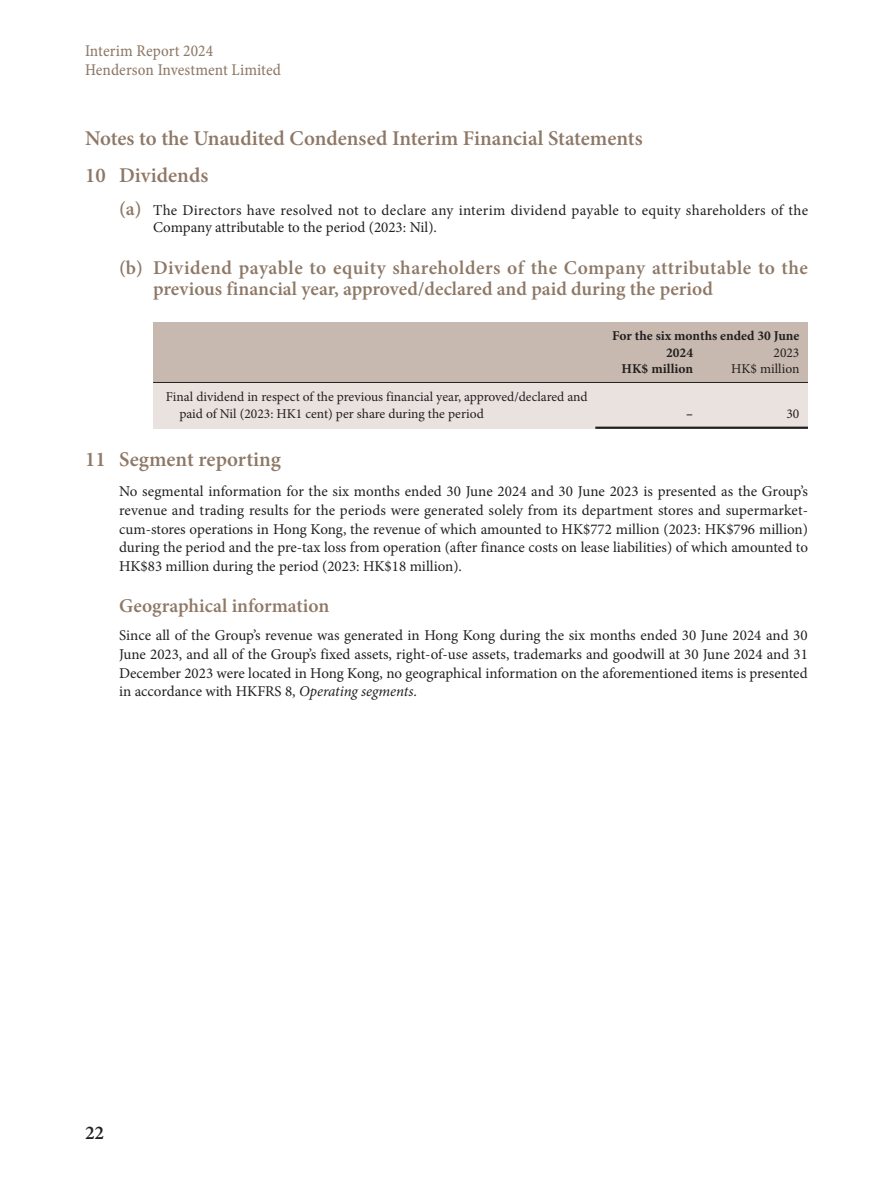
<style>
.page{position:relative;width:893px;height:1191px;background:#fff}
.page>*{position:absolute;margin:0;border:0;box-sizing:border-box;transform-origin:0 0}
.t1{font:600 21px/36.8px "Minion Pro";color:#8e7866}
.t2{font:600 19.5px/21px "Minion Pro";letter-spacing:.01em;color:#8e7866}
.t3{font:600 19.5px "Minion Pro";color:#231f20}
.t4{font:16.5px/19.2px "Minion Pro Cn Capt";letter-spacing:.005em;color:#8e7866}
.t5{font:15px/18.8px "Minion Pro";letter-spacing:.005em;color:#231f20;text-align:justify}
.t6{font:13.5px/16.5px "Minion Pro";color:#231f20}
.t7{font:700 13.5px/16.5px "Minion Pro";color:#231f20}
.s1{font-weight:600;font-size:19.5px;color:#8e7866}
.s2{font-style:italic}
</style>
<div class="page">
<div style="left:153px;top:366px;width:655px;height:63px;background:#eae2df"></div>
<div style="left:153px;top:322px;width:655px;height:61px;background:#c7b9af"></div>
<hr style="left:153px;top:382px;width:655px;height:1px;background:#231f20">
<hr style="left:595px;top:426px;width:213px;height:3px;background:#231f20">
<p class="t4" style="left:85px;top:42px;width:198px">Interim Report 2024<br>Henderson Investment Limited</p>
<h1 class="t1" style="left:85px;top:120px;width:559px">Notes to the Unaudited Condensed Interim Financial Statements<br>10 Dividends</h1>
<p class="t5" style="left:153px;top:202px;width:657px;line-height:17.2px;text-indent:-34px"><span class="s1">(a)</span> The Directors have resolved not to declare any interim dividend payable to equity shareholders of the<br>Company attributable to the period (2023: Nil).</p>
<h2 class="t2" style="left:153px;top:257px;width:656px;text-indent:-34px">(b) Dividend payable to equity shareholders of the Company attributable to the previous financial year, approved/declared and paid during the period</h2>
<p class="t7" style="left:666px;top:327px;width:135px;text-indent:-54px">For the six months ended 30 June<br>2024</p>
<p class="t6" style="left:773px;top:344px;width:27px">2023</p>
<p class="t6" style="left:179px;top:388px;width:410px;text-indent:-14px">Final dividend in respect of the previous financial year, approved/declared and paid of Nil (2023: HK1 cent) per share during the period</p>
<p class="t7" style="left:622px;top:360px;width:73px">HK$ million</p>
<p class="t6" style="left:731px;top:360px;width:70px">HK$ million</p>
<p class="t7" style="left:686px;top:405px;width:8px">–</p>
<p class="t6" style="left:786px;top:405px;width:14px">30</p>
<h1 class="t1" style="left:85px;top:441px;width:197px">11 Segment reporting</h1>
<p class="t5" style="left:119px;top:482px;width:691px">No segmental information for the six months ended 30 June 2024 and 30 June 2023 is presented as the Group’s revenue and trading results for the periods were generated solely from its department stores and supermarket&shy;cum-stores operations in Hong Kong, the revenue of which amounted to HK$772 million (2023: HK$796 million) during the period and the pre-tax loss from operation (after finance costs on lease liabilities) of which amounted to HK$83 million during the period (2023: HK$18 million).</p>
<h2 class="t2" style="left:119px;top:595px;width:212px">Geographical information</h2>
<p class="t5" style="left:119px;top:626px;width:690px">Since all of the Group’s revenue was generated in Hong Kong during the six months ended 30 June 2024 and 30<br>June 2023, and all of the Group’s fixed assets, right-of-use assets, trademarks and goodwill at 30 June 2024 and 31<br>December 2023 were located in Hong Kong, no geographical information on the aforementioned items is presented in accordance with HKFRS 8, <span class="s2">Operating segments</span>.</p>
<h2 class="t3" style="left:85px;top:1119px;width:21px">22</h2>
</div>
